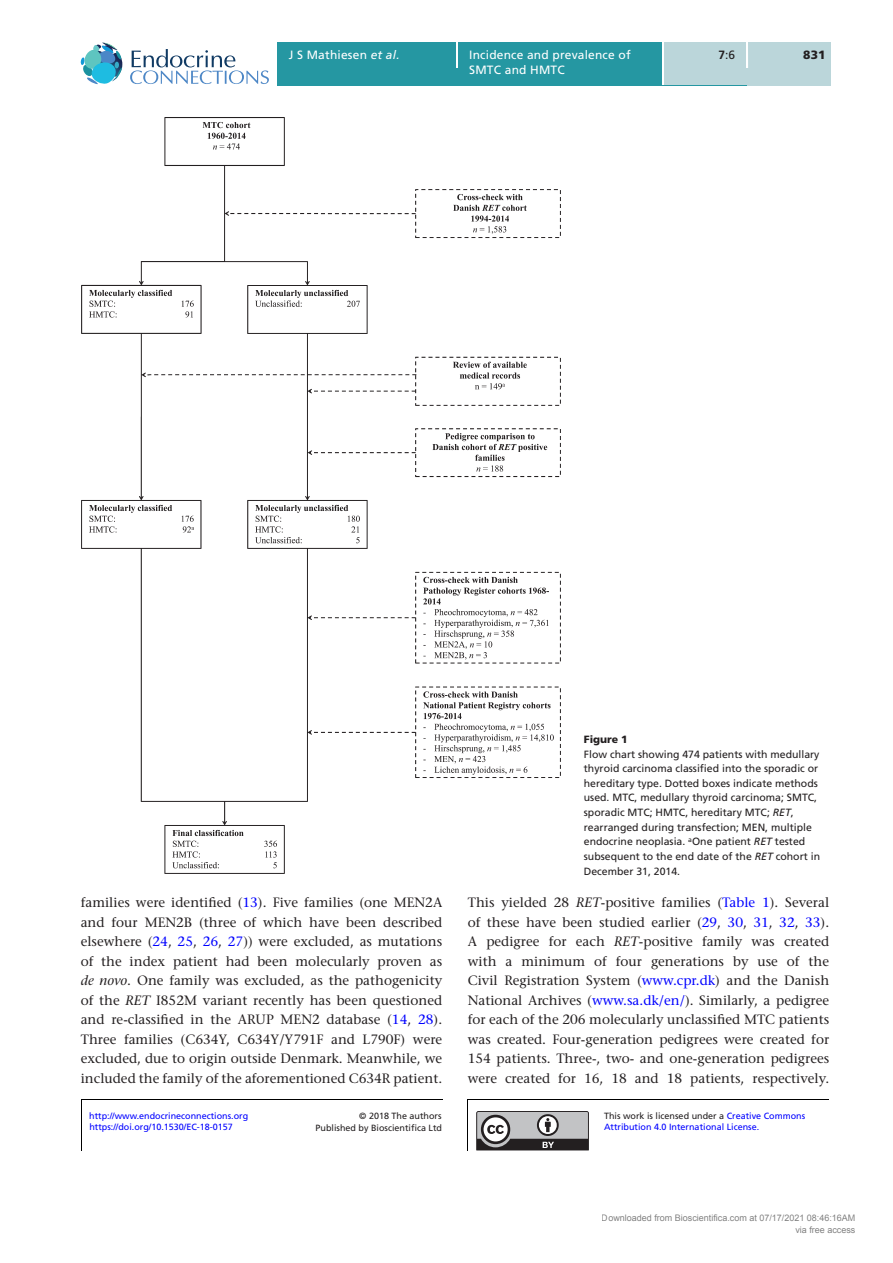
<style>
.page{position:relative;width:893px;height:1263px;background:#fff}
.page>*{position:absolute;margin:0;border:0;box-sizing:border-box;transform-origin:0 0}
.TXI{font:500 13.5px/19.5px "Stone Serif Std";color:#231f20;text-align:justify}
.t1{font:12px/14.7px "Frutiger LT Std";letter-spacing:.015em;color:#fff}
.t2{font:12px "Frutiger LT Std";color:#231f20}
.PagNum{font:900 12px "Frutiger LT Std";color:#231f20}
.FC{font:10.5px/14.7px "Frutiger LT Std";color:#231f20}
.FC-2{font:900 10.5px "Frutiger LT Std";color:#231f20}
.TXT{font:9px "Frutiger LT Std";color:#00f}
.t3{font:9px/11.9px "Frutiger LT Std";color:#231f20;text-align:right}
.t4{font:9px/12px "Arial";color:rgb(0 0 0/.5);text-align:right}
.s1{font-style:italic}
.s2{font-weight:700}
.s3{color:#00f}
</style>
<div class="page">
<svg style="left:130px;top:49px;width:139px;height:35px"></svg>
<svg style="left:81px;top:43px;width:41px;height:41px"></svg>
<div style="left:277px;top:51px;width:554px;height:34px;background:#2597a2"></div>
<div style="left:277px;top:43px;width:179px;height:8px;background:#2597a2"></div>
<hr style="left:456px;top:43px;width:2px;height:25px;background:#fff">
<div style="left:458px;top:43px;width:205px;height:42px;background:#2597a2"></div>
<hr style="left:663px;top:43px;width:1px;height:42px;background:#fff">
<div style="left:664px;top:43px;width:83px;height:42px;background:#bbd6da"></div>
<div style="left:747px;top:68px;width:84px;height:17px;background:#bbd6da"></div>
<div style="left:748px;top:43px;width:83px;height:25px;background:#bbd6da"></div>
<hr style="left:746px;top:43px;width:2px;height:25px;background:#fff">
<img style="left:81px;top:117px;width:480px;height:757px">
<hr style="left:468px;top:1099px;width:1px;height:52px;background:#000">
<hr style="left:468px;top:1099px;width:361px;height:1px;background:#000">
<hr style="left:81px;top:1099px;width:1px;height:52px;background:#000">
<hr style="left:81px;top:1099px;width:361px;height:1px;background:#000">
<svg style="left:476px;top:1111px;width:113px;height:39px;background:#8d8c8d"></svg>
<p class="t1" style="left:289px;top:48px;width:113px">J S Mathiesen <span class="s1">et al.</span></p>
<p class="t1" style="left:469px;top:48px;width:163px">Incidence and prevalence of<br>SMTC and HMTC</p>
<p class="t2" style="left:718px;top:48px;width:18px"><span class="s2">7</span>:6</p>
<p class="PagNum" style="left:803px;top:48px;width:24px">831</p>
<p class="FC-2" style="left:584px;top:733px;width:45px">Figure 1</p>
<p class="FC" style="left:584px;top:747px;width:238px">Flow chart showing 474 patients with medullary thyroid carcinoma classified into the sporadic or hereditary type. Dotted boxes indicate methods used. MTC, medullary thyroid carcinoma; SMTC, sporadic MTC; HMTC, hereditary MTC; <span class="s1">RET</span>, rearranged during transfection; MEN, multiple endocrine neoplasia. <sup>a</sup>One patient <span class="s1">RET</span> tested subsequent to the end date of the <span class="s1">RET</span> cohort in December 31, 2014.</p>
<p class="TXI" style="left:81px;top:893px;width:363px">families were identified (<span class="s3">13</span>). Five families (one MEN2A and four MEN2B (three of which have been described elsewhere (<span class="s3">24</span>, <span class="s3">25</span>, <span class="s3">26</span>, <span class="s3">27</span>)) were excluded, as mutations of the index patient had been molecularly proven as <span class="s1">de novo</span>. One family was excluded, as the pathogenicity of the <span class="s1">RET</span> I852M variant recently has been questioned and re-classified in the ARUP MEN2 database (<span class="s3">14</span>, <span class="s3">28</span>).<br>Three families (C634Y, C634Y/Y791F and L790F) were excluded, due to origin outside Denmark. Meanwhile, we included the family of the aforementioned C634R patient.</p>
<p class="TXI" style="left:468px;top:893px;width:363px">This yielded 28 <span class="s1">RET</span>-positive families (<span class="s3">Table 1</span>). Several of these have been studied earlier (<span class="s3">29</span>, <span class="s3">30</span>, <span class="s3">31</span>, <span class="s3">32</span>, <span class="s3">33</span>).<br>A pedigree for each <span class="s1">RET</span>-positive family was created with a minimum of four generations by use of the Civil Registration System (<span class="s3">www.cpr.dk</span>) and the Danish National Archives (<span class="s3">www.sa.dk/en/</span>). Similarly, a pedigree for each of the 206 molecularly unclassified MTC patients was created. Four-generation pedigrees were created for 154 patients. Three-, two- and one-generation pedigrees were created for 16, 18 and 18 patients, respectively.</p>
<p class="t3" style="left:604px;top:1109px;width:203px">This work is licensed under a <span class="s3">Creative Commons</span></p>
<p class="TXT" style="left:89px;top:1110px;width:161px">http://www.endocrineconnections.org</p>
<p class="t3" style="left:315px;top:1110px;width:128px">© 2018 The authors<br>Published by Bioscientifica Ltd</p>
<p class="TXT" style="left:89px;top:1121px;width:145px">https://doi.org/10.1530/EC-18-0157</p>
<p class="TXT" style="left:604px;top:1121px;width:157px">Attribution 4.0 International License.</p>
<p class="t4" style="left:602px;top:1212px;width:255px">Downloaded from Bioscientifica.com at 07/17/2021 08:46:16AM via free access</p>
</div>
